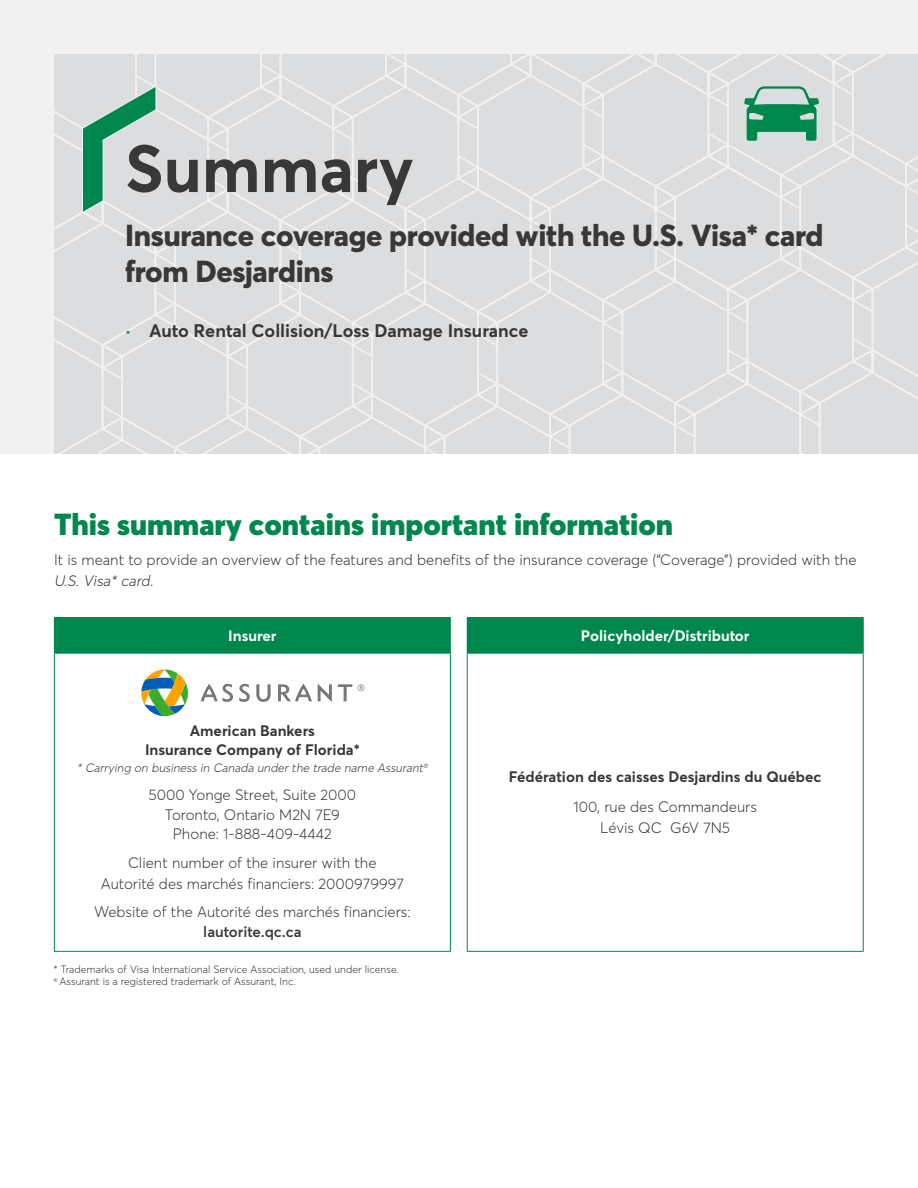
<style>
.page{position:relative;width:918px;height:1188px;background:#fff}
.page>*{position:absolute;margin:0;border:0;box-sizing:border-box;transform-origin:0 0}
.t1{font:700 66px "Averta";color:#383838}
.t2{font:800 30px/36px "Averta";letter-spacing:-.01em;color:#383838}
.t3{font:900 30px "Averta";color:#00874e}
.t4{font:700 18px "Averta";color:#383838}
.t5{font:300 15px/21px "Averta";color:#383838;text-align:center}
.t6{font:700 15px/19.5px "Averta";color:#383838;text-align:center}
.t7{font:700 15px "Averta";color:#fff}
.t8{font:italic 300 12px "Averta";color:#383838}
.t9{font:300 10.5px/12px "Averta";color:#383838}
.s1{font-weight:300;font-size:15px;color:#00874e}
.s2{font-style:italic}
.s3{font-weight:600}
</style>
<div class="page">
<div style="left:0;top:0;width:918px;height:454px;background:#f1f1f2"></div>
<div style="left:54px;top:618px;width:396px;height:35px;background:#00874e"></div>
<hr style="left:54px;top:617px;width:397px;height:1px;background:#00874e">
<hr style="left:450px;top:618px;width:1px;height:35px;background:#00874e">
<hr style="left:54px;top:653px;width:397px;height:1px;background:#00874e">
<hr style="left:54px;top:654px;width:1px;height:297px;background:#00874e">
<hr style="left:450px;top:654px;width:1px;height:297px;background:#00874e">
<hr style="left:54px;top:951px;width:397px;height:1px;background:#00874e">
<div style="left:467px;top:618px;width:396px;height:35px;background:#00874e"></div>
<hr style="left:467px;top:617px;width:397px;height:1px;background:#00874e">
<hr style="left:863px;top:618px;width:1px;height:35px;background:#00874e">
<hr style="left:467px;top:653px;width:397px;height:1px;background:#00874e">
<hr style="left:467px;top:654px;width:1px;height:297px;background:#00874e">
<hr style="left:863px;top:654px;width:1px;height:297px;background:#00874e">
<hr style="left:467px;top:951px;width:397px;height:1px;background:#00874e">
<svg style="left:239px;top:684px;width:11px;height:18px"></svg>
<svg style="left:256px;top:684px;width:15px;height:18px"></svg>
<svg style="left:338px;top:684px;width:14px;height:17px"></svg>
<svg style="left:201px;top:684px;width:32px;height:18px"></svg>
<svg style="left:278px;top:684px;width:34px;height:17px"></svg>
<svg style="left:318px;top:684px;width:14px;height:18px"></svg>
<svg style="left:141px;top:670px;width:47px;height:46px"></svg>
<svg style="left:358px;top:684px;width:6px;height:7px"></svg>
<svg style="left:54px;top:54px;width:864px;height:400px"></svg>
<h1 class="t1" style="left:125px;top:127px;width:290px">Summary</h1>
<h1 class="t2" style="left:125px;top:217px;width:700px">Insurance coverage provided with the U.S. Visa* card from Desjardins</h1>
<p class="t4" style="left:125px;top:319px;width:405px"><span class="s1">•</span> Auto Rental Collision/Loss Damage Insurance</p>
<h2 class="t3" style="left:54px;top:505px;width:621px">This summary contains important information</h2>
<p class="t5" style="left:54px;top:549px;width:804px;text-align:left">It is meant to provide an overview of the features and benefits of the insurance coverage (“Coverage”) provided with the<br><span class="s2">U.S. Visa* card</span>.</p>
<h3 class="t7" style="left:228px;top:626px;width:50px">Insurer</h3>
<p class="t6" style="left:145px;top:721px;width:216px">American Bankers<br>Insurance Company of Florida*</p>
<p class="t8" style="left:77px;top:760px;width:354px">* Carrying on business in Canada under the trade name Assurant<sup>®</sup></p>
<p class="t5" style="left:149px;top:785px;width:209px;line-height:19.5px">5000 Yonge Street, Suite 2000<br>Toronto, Ontario M2N 7E9<br>Phone: 1-888-409-4442</p>
<p class="t5" style="left:101px;top:852px;width:304px">Client number of the insurer with the<br>Autorité des marchés financiers: 2000979997</p>
<p class="t5" style="left:94px;top:902px;width:318px;line-height:19.5px">Website of the Autorité des marchés financiers: <span class="s3">lautorite.qc.ca</span></p>
<p class="t9" style="left:54px;top:963px;width:347px">* Trademarks of Visa International Service Association, used under license. <sup>®</sup> Assurant is a registered trademark of Assurant, Inc.</p>
<h3 class="t7" style="left:581px;top:626px;width:170px">Policyholder/Distributor</h3>
<p class="t6" style="left:509px;top:767px;width:314px">Fédération des caisses Desjardins du Québec</p>
<p class="t5" style="left:574px;top:797px;width:185px">100, rue des Commandeurs<br>Lévis QC G6V 7N5</p>
</div>
